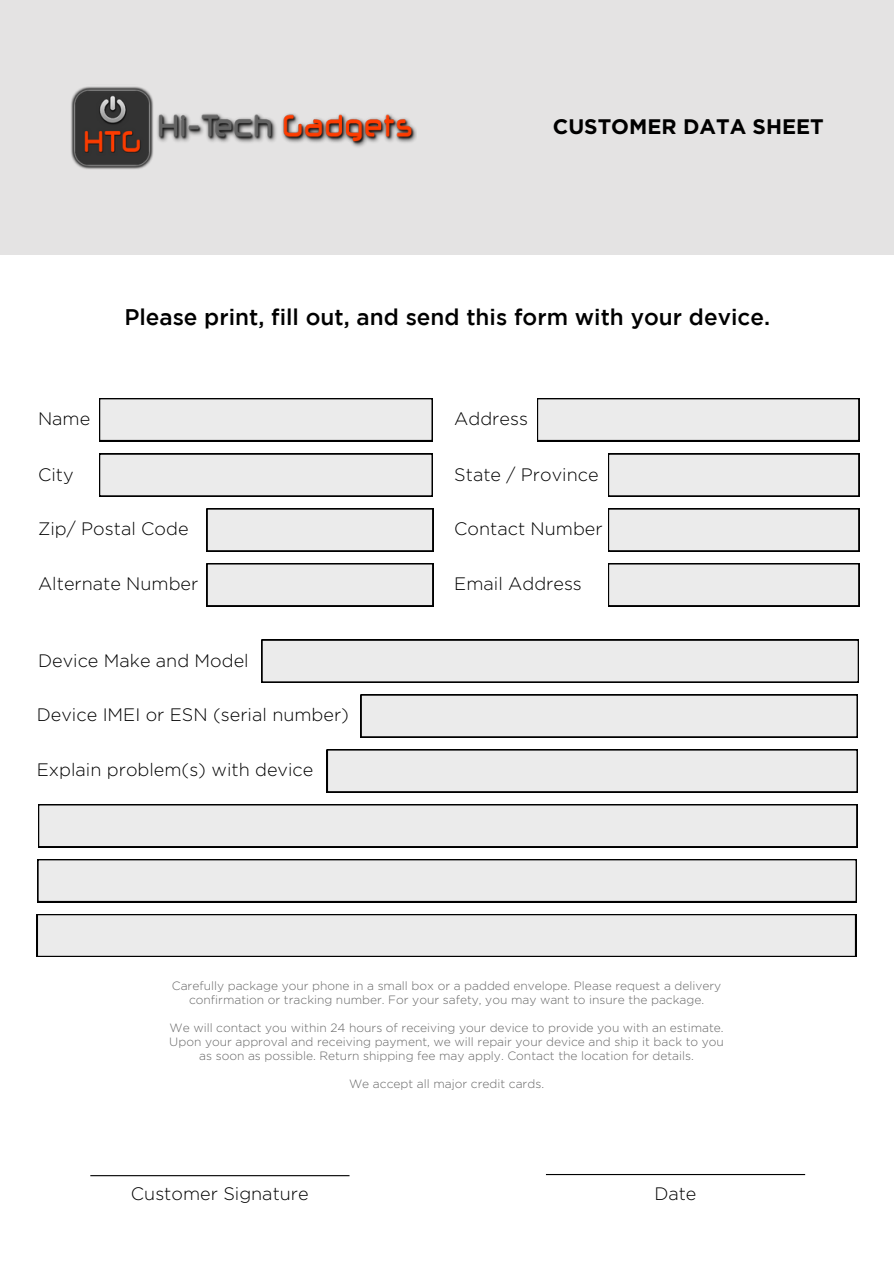
<style>
.page{position:relative;width:894px;height:1264px;background:#fff}
.page>*{position:absolute;margin:0;border:0;box-sizing:border-box;transform-origin:0 0}
.t1{font:500 22.5px "Gotham";color:#000}
.t2{font:700 21px "Gotham";color:#000}
.t3{font:300 18px "Gotham";color:#000}
.t4{font:300 12px/14px "Gotham";color:#666;text-align:center}
</style>
<div class="page">
<div style="left:0;top:0;width:892px;height:255px;background:#e4e3e3"></div>
<img style="left:71px;top:86px;width:345px;height:83px">
<svg style="left:99px;top:398px;width:333px;height:43px;background:#dbdbdb"></svg>
<svg style="left:99px;top:453px;width:333px;height:43px;background:#dbdbdb"></svg>
<svg style="left:207px;top:508px;width:226px;height:43px;background:#dbdbdb"></svg>
<svg style="left:207px;top:563px;width:226px;height:43px;background:#dbdbdb"></svg>
<svg style="left:537px;top:398px;width:322px;height:43px;background:#dcdcdc"></svg>
<svg style="left:608px;top:453px;width:251px;height:43px;background:#dbdbdb"></svg>
<svg style="left:608px;top:508px;width:251px;height:43px;background:#dbdbdb"></svg>
<svg style="left:608px;top:563px;width:251px;height:43px;background:#dbdbdb"></svg>
<svg style="left:261px;top:639px;width:597px;height:43px;background:#dcdcdc"></svg>
<svg style="left:360px;top:694px;width:497px;height:43px;background:#dcdcdc"></svg>
<svg style="left:327px;top:749px;width:530px;height:43px;background:#dbdbdb"></svg>
<svg style="left:38px;top:804px;width:819px;height:43px;background:#dcdcdc"></svg>
<svg style="left:37px;top:859px;width:819px;height:43px;background:#dcdcdc"></svg>
<svg style="left:37px;top:914px;width:818px;height:42px;background:#e2e2e2"></svg>
<hr style="left:90px;top:1175px;width:259px;height:1px;background:#000">
<hr style="left:545px;top:1173px;width:259px;height:2px;background:#000">
<h2 class="t2" style="left:552px;top:114px;width:272px">CUSTOMER DATA SHEET</h2>
<h3 class="t3" style="left:38px;top:409px;width:54px">Name</h3>
<h1 class="t1" style="left:124px;top:308px;width:647px">Please print, fill out, and send this form with your device.</h1>
<h3 class="t3" style="left:454px;top:409px;width:75px">Address</h3>
<h3 class="t3" style="left:38px;top:464px;width:37px">City</h3>
<h3 class="t3" style="left:38px;top:519px;width:152px">Zip/ Postal Code</h3>
<h3 class="t3" style="left:38px;top:574px;width:162px">Alternate Number</h3>
<h3 class="t3" style="left:38px;top:650px;width:212px">Device Make and Model</h3>
<h3 class="t3" style="left:37px;top:705px;width:313px">Device IMEI or ESN (serial number)</h3>
<h3 class="t3" style="left:37px;top:760px;width:278px">Explain problem(s) with device</h3>
<h3 class="t3" style="left:454px;top:464px;width:146px">State / Province</h3>
<h3 class="t3" style="left:454px;top:519px;width:150px">Contact Number</h3>
<h3 class="t3" style="left:454px;top:574px;width:129px">Email Address</h3>
<p class="t4" style="left:172px;top:978px;width:551px">Carefully package your phone in a small box or a padded envelope. Please request a delivery confirmation or tracking number. For your safety, you may want to insure the package.</p>
<p class="t4" style="left:169px;top:1020px;width:556px">We will contact you within 24 hours of receiving your device to provide you with an estimate.<br>Upon your approval and receiving payment, we will repair your device and ship it back to you as soon as possible. Return shipping fee may apply. Contact the location for details.</p>
<p class="t4" style="left:349px;top:1076px;width:196px">We accept all major credit cards.</p>
<h3 class="t3" style="left:131px;top:1183px;width:179px">Customer Signature</h3>
<h3 class="t3" style="left:654px;top:1183px;width:44px">Date</h3>
</div>
